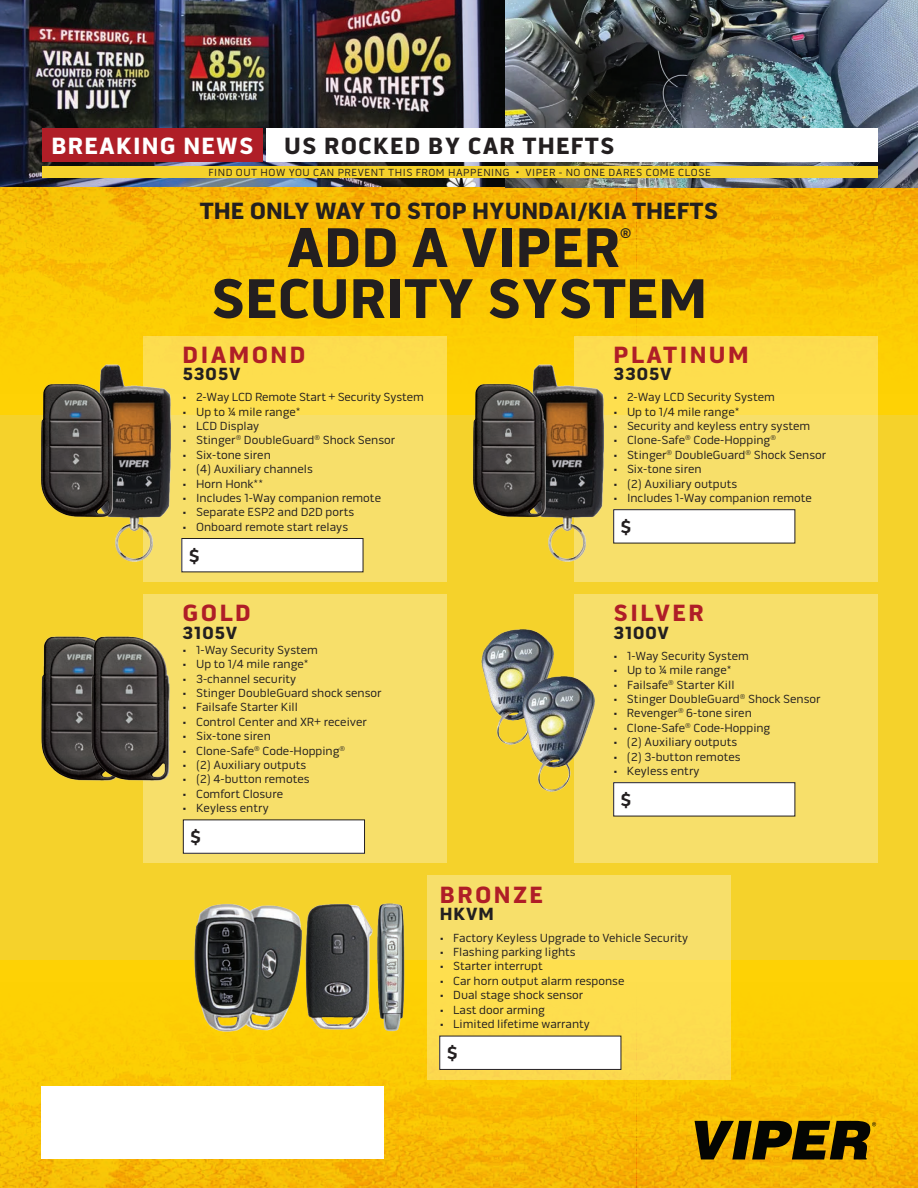
<style>
.page{position:relative;width:918px;height:1188px;background:#fff}
.page>*{position:absolute;margin:0;border:0;box-sizing:border-box;transform-origin:0 0}
.t1{font:900 57px "Pill Gothic 600 mg";color:#231f20}
.t2{font:900 24px "Pill Gothic 600 mg";color:#231f20}
.t3{font:900 24px "Pill Gothic 600 mg";letter-spacing:.1em;color:#af1e27}
.t4{font:900 24px "Pill Gothic 600 mg";letter-spacing:.05em;color:#231f20}
.t5{font:900 24px "Pill Gothic 600 mg";letter-spacing:.05em;color:#fff}
.t6{font:900 18px "Pill Gothic 600 mg";letter-spacing:.05em;color:#231f20}
.t7{font:700 18px "Pill Gothic 600 mg";color:#231f20}
.t8{font:900 13.95px "Pill Gothic 600 mg";color:#231f20}
.t9{font:12px "Pill Gothic 600 mg";color:#231f20}
.t10{font:10.5px "Pill Gothic 600 mg";letter-spacing:.05em;color:#231f20}
</style>
<div class="page">
<div style="left:0;top:0;width:917px;height:1188px;background:#f5d22b"></div>
<img style="left:1px;top:187px;width:916px;height:228px">
<img style="left:1px;top:960px;width:916px;height:228px">
<img style="left:0;top:0;width:918px;height:187px">
<svg style="left:143px;top:336px;width:304px;height:245px;background:#f9de5f"></svg>
<svg style="left:574px;top:336px;width:304px;height:245px;background:#f8dd5f"></svg>
<div style="left:143px;top:594px;width:304px;height:268px;background:#f7df6a"></div>
<div style="left:574px;top:594px;width:304px;height:268px;background:#f7df6a"></div>
<img style="left:187px;top:903px;width:106px;height:131px">
<img style="left:293px;top:903px;width:124px;height:131px">
<div style="left:427px;top:875px;width:304px;height:205px;background:linear-gradient(to bottom,#f8e26f,#fad745)"></div>
<svg style="left:695px;top:1121px;width:181px;height:39px;background:#624b03"></svg>
<img style="left:481px;top:629px;width:73px;height:116px">
<img style="left:510px;top:669px;width:85px;height:123px">
<img style="left:41px;top:636px;width:44px;height:145px">
<img style="left:85px;top:636px;width:85px;height:145px">
<div style="left:42px;top:129px;width:220px;height:33px;background:#af1e27"></div>
<div style="left:266px;top:129px;width:612px;height:33px;background:#fff"></div>
<div style="left:42px;top:166px;width:836px;height:12px;background:#f5d22b"></div>
<div style="left:41px;top:1086px;width:342px;height:73px;background:#fff"></div>
<img style="left:79px;top:354px;width:121px;height:221px">
<img style="left:35px;top:377px;width:85px;height:146px">
<img style="left:511px;top:354px;width:121px;height:221px">
<img style="left:468px;top:377px;width:85px;height:146px">
<div style="left:182px;top:539px;width:181px;height:33px;background:#fff"></div>
<div style="left:182px;top:538px;width:181px;height:34px;border:1px solid #231f20"></div>
<div style="left:183px;top:820px;width:182px;height:33px;background:#fff"></div>
<div style="left:614px;top:510px;width:181px;height:33px;background:#fff"></div>
<div style="left:614px;top:783px;width:181px;height:33px;background:#fff"></div>
<div style="left:440px;top:1036px;width:181px;height:33px;background:#fff"></div>
<div style="left:440px;top:1036px;width:181px;height:34px;border:1px solid #231f20"></div>
<h2 class="t5" style="left:52px;top:132px;width:204px">BREAKING NEWS</h2>
<h2 class="t4" style="left:284px;top:132px;width:332px">US ROCKED BY CAR THEFTS</h2>
<p class="t10" style="left:208px;top:166px;width:504px">FIND OUT HOW YOU CAN PREVENT THIS FROM HAPPENING • VIPER - NO ONE DARES COME CLOSE</p>
<h2 class="t2" style="left:200px;top:196px;width:520px">THE ONLY WAY TO STOP HYUNDAI/KIA THEFTS</h2>
<h1 class="t1" style="left:287px;top:213px;width:335px">ADD A VIPER</h1>
<p class="t8" style="left:620px;top:225px;width:13px">®</p>
<h1 class="t1" style="left:211px;top:264px;width:498px">SECURITY SYSTEM</h1>
<h2 class="t3" style="left:183px;top:340px;width:124px">DIAMOND</h2>
<h3 class="t6" style="left:183px;top:363px;width:59px">5305V</h3>
<p class="t9" style="left:183px;top:390px;width:243px">• 2-Way LCD Remote Start + Security System</p>
<p class="t9" style="left:183px;top:405px;width:120px">• Up to ¼ mile range*</p>
<p class="t9" style="left:183px;top:419px;width:78px">• LCD Display</p>
<p class="t9" style="left:183px;top:433px;width:214px">• Stinger<sup>®</sup> DoubleGuard<sup>®</sup> Shock Sensor</p>
<p class="t9" style="left:183px;top:448px;width:90px">• Six-tone siren</p>
<p class="t9" style="left:183px;top:462px;width:132px">• (4) Auxiliary channels</p>
<p class="t9" style="left:183px;top:477px;width:82px">• Horn Honk**</p>
<p class="t9" style="left:183px;top:491px;width:200px">• Includes 1-Way companion remote</p>
<p class="t9" style="left:183px;top:505px;width:173px">• Separate ESP2 and D2D ports</p>
<p class="t9" style="left:183px;top:520px;width:167px">• Onboard remote start relays</p>
<h2 class="t3" style="left:614px;top:340px;width:137px">PLATINUM</h2>
<h3 class="t6" style="left:614px;top:363px;width:60px">3305V</h3>
<p class="t9" style="left:614px;top:390px;width:163px">• 2-Way LCD Security System</p>
<p class="t9" style="left:614px;top:405px;width:128px">• Up to 1/4 mile range*</p>
<p class="t9" style="left:614px;top:419px;width:198px">• Security and keyless entry system</p>
<p class="t9" style="left:614px;top:433px;width:164px">• Clone-Safe<sup>®</sup> Code-Hopping<sup>®</sup></p>
<p class="t9" style="left:614px;top:448px;width:214px">• Stinger<sup>®</sup> DoubleGuard<sup>®</sup> Shock Sensor</p>
<p class="t9" style="left:614px;top:462px;width:90px">• Six-tone siren</p>
<p class="t9" style="left:614px;top:477px;width:125px">• (2) Auxiliary outputs</p>
<p class="t9" style="left:614px;top:491px;width:200px">• Includes 1-Way companion remote</p>
<h3 class="t7" style="left:621px;top:516px;width:12px">$</h3>
<h3 class="t7" style="left:189px;top:545px;width:12px">$</h3>
<h2 class="t3" style="left:183px;top:599px;width:70px">GOLD</h2>
<h3 class="t6" style="left:183px;top:622px;width:56px">3105V</h3>
<p class="t9" style="left:183px;top:643px;width:137px">• 1-Way Security System</p>
<p class="t9" style="left:183px;top:657px;width:128px">• Up to 1/4 mile range*</p>
<p class="t9" style="left:183px;top:672px;width:115px">• 3-channel security</p>
<p class="t9" style="left:183px;top:686px;width:200px">• Stinger DoubleGuard shock sensor</p>
<p class="t9" style="left:183px;top:700px;width:117px">• Failsafe Starter Kill</p>
<p class="t9" style="left:183px;top:715px;width:186px">• Control Center and XR+ receiver</p>
<p class="t9" style="left:183px;top:729px;width:90px">• Six-tone siren</p>
<p class="t9" style="left:183px;top:744px;width:164px">• Clone-Safe<sup>®</sup> Code-Hopping<sup>®</sup></p>
<p class="t9" style="left:183px;top:758px;width:125px">• (2) Auxiliary outputs</p>
<p class="t9" style="left:183px;top:772px;width:129px">• (2) 4-button remotes</p>
<p class="t9" style="left:183px;top:787px;width:102px">• Comfort Closure</p>
<p class="t9" style="left:183px;top:801px;width:88px">• Keyless entry</p>
<h3 class="t7" style="left:190px;top:826px;width:12px">$</h3>
<h2 class="t3" style="left:614px;top:599px;width:92px">SILVER</h2>
<h3 class="t6" style="left:614px;top:622px;width:57px">3100V</h3>
<p class="t9" style="left:614px;top:649px;width:137px">• 1-Way Security System</p>
<p class="t9" style="left:614px;top:663px;width:120px">• Up to ¼ mile range*</p>
<p class="t9" style="left:614px;top:678px;width:123px">• Failsafe<sup>®</sup> Starter Kill</p>
<p class="t9" style="left:613px;top:692px;width:209px">• Stinger DoubleGuard<sup>®</sup> Shock Sensor</p>
<p class="t9" style="left:613px;top:706px;width:140px">• Revenger<sup>®</sup> 6-tone siren</p>
<p class="t9" style="left:613px;top:721px;width:158px">• Clone-Safe<sup>®</sup> Code-Hopping</p>
<p class="t9" style="left:613px;top:735px;width:125px">• (2) Auxiliary outputs</p>
<p class="t9" style="left:613px;top:750px;width:129px">• (2) 3-button remotes</p>
<p class="t9" style="left:613px;top:764px;width:88px">• Keyless entry</p>
<h3 class="t7" style="left:621px;top:789px;width:12px">$</h3>
<h2 class="t3" style="left:440px;top:881px;width:105px">BRONZE</h2>
<h3 class="t6" style="left:440px;top:903px;width:56px">HKVM</h3>
<p class="t9" style="left:440px;top:931px;width:250px">• Factory Keyless Upgrade to Vehicle Security</p>
<p class="t9" style="left:440px;top:945px;width:138px">• Flashing parking lights</p>
<p class="t9" style="left:440px;top:959px;width:105px">• Starter interrupt</p>
<p class="t9" style="left:440px;top:974px;width:186px">• Car horn output alarm response</p>
<p class="t9" style="left:440px;top:988px;width:145px">• Dual stage shock sensor</p>
<p class="t9" style="left:440px;top:1003px;width:107px">• Last door arming</p>
<p class="t9" style="left:440px;top:1017px;width:152px">• Limited lifetime warranty</p>
<h3 class="t7" style="left:447px;top:1043px;width:12px">$</h3>
</div>
